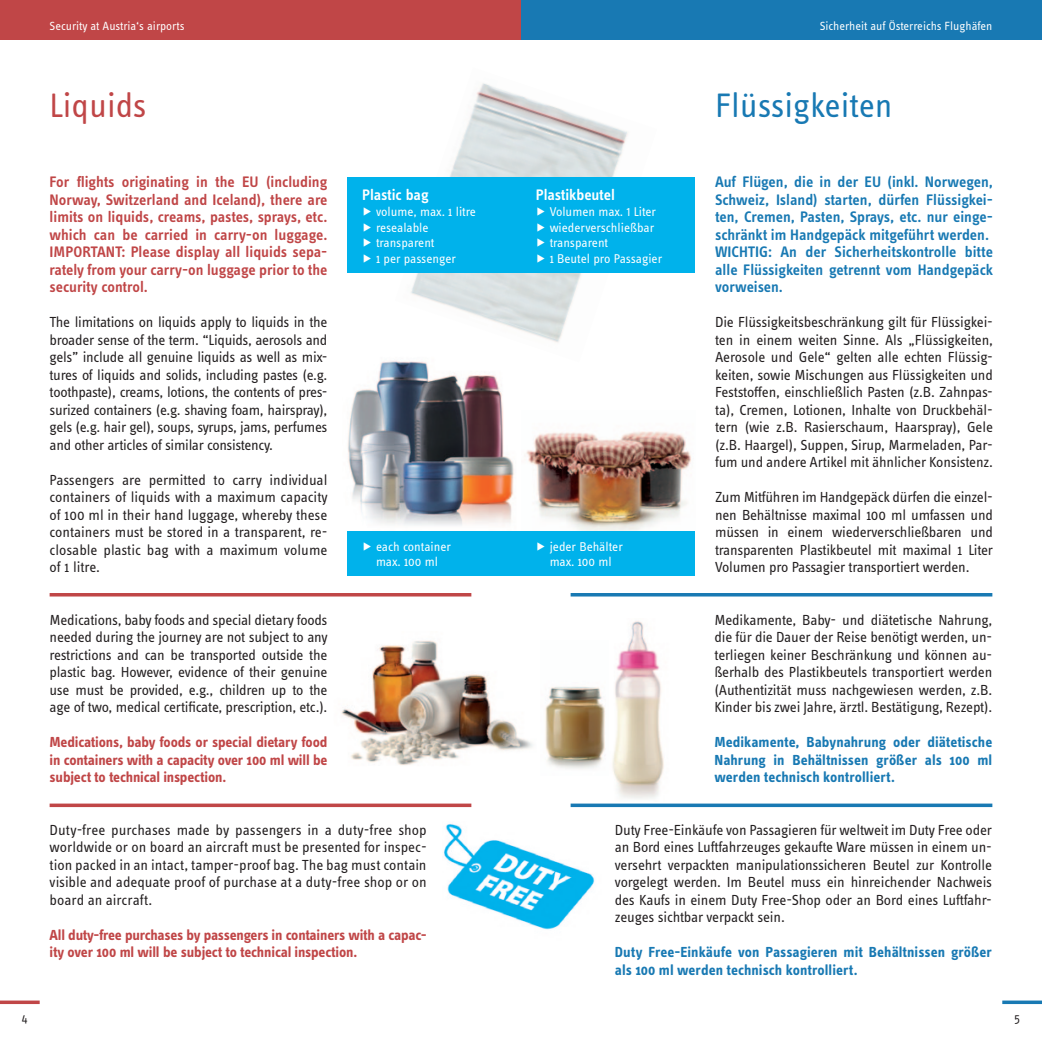
<style>
.page{position:relative;width:1042px;height:1042px;background:#fff}
.page>*{position:absolute;margin:0;border:0;box-sizing:border-box;transform-origin:0 0}
.t1{font:35px "Info OT Text";color:#1879b3}
.t2{font:35px "Info OT Text";color:#c04647}
.t3{font:600 15.75px/17.5px "Info OT Text";color:#c04647;text-align:justify}
.t4{font:600 15.75px/17.5px "Info OT Text";color:#1879b3;text-align:justify}
.t5{font:600 15.75px "Info OT Text";letter-spacing:-.005em;color:#fff}
.Normal_englisch{font:15.05px/17.5px "Info OT Text";letter-spacing:-.015em;color:#231f20;text-align:justify}
.Normal_englisch-2{font:700 15.05px/17.5px "Info OT Text";letter-spacing:-.01em;color:#c04647;text-align:justify}
.t6{font:700 15.05px/17.5px "Info OT Text";letter-spacing:.005em;color:#1879b3;text-align:justify}
.t7{font:13.12px/15.8px "Info OT Text";color:#fff;text-align:center}
.t8{font:12.25px "Info OT Text";color:#fff}
.t9{font:12.25px "Info OT Text";color:#231f20}
</style>
<div class="page">
<svg style="left:0;top:1000px;width:40px;height:4px"></svg>
<svg style="left:1002px;top:1000px;width:40px;height:4px"></svg>
<div style="left:521px;top:0;width:521px;height:40px;background:#1879b3"></div>
<div style="left:0;top:0;width:521px;height:40px;background:#c04647"></div>
<img style="left:444px;top:824px;width:151px;height:106px">
<img style="left:526px;top:431px;width:169px;height:107px">
<img style="left:348px;top:361px;width:166px;height:165px">
<img style="left:341px;top:640px;width:192px;height:125px">
<img style="left:612px;top:621px;width:52px;height:178px">
<img style="left:545px;top:686px;width:60px;height:83px">
<img style="left:395px;top:83px;width:262px;height:279px">
<div style="left:521px;top:531px;width:173px;height:45px;background:#00b2eb"></div>
<div style="left:521px;top:178px;width:173px;height:95px;background:#00b2eb"></div>
<div style="left:347px;top:178px;width:174px;height:95px;background:#00b2eb"></div>
<div style="left:347px;top:531px;width:174px;height:45px;background:#00b2eb"></div>
<hr style="left:50px;top:593px;width:421px;height:3px;background:#c04647">
<svg style="left:50px;top:803px;width:421px;height:4px;fill:#c04647"></svg>
<hr style="left:570px;top:593px;width:422px;height:3px;background:#1879b3">
<svg style="left:570px;top:803px;width:422px;height:4px;fill:#1879b3"></svg>
<p class="t8" style="left:50px;top:18px;width:136px">Security at Austria‘s airports</p>
<p class="t8" style="left:820px;top:18px;width:174px">Sicherheit auf Österreichs Flughäfen</p>
<p class="t2" style="left:50px;top:84px;width:98px">Liquids</p>
<p class="t3" style="left:50px;top:173px;width:279px">For flights originating in the EU (including Norway, Switzerland and Iceland), there are limits on liquids, creams, pastes, sprays, etc. which can be carried in carry-on luggage.<br>IMPORTANT: Please display all liquids sepa&shy;rately from your carry-on luggage prior to the security control.</p>
<p class="Normal_englisch" style="left:50px;top:313px;width:279px">The limitations on liquids apply to liquids in the broader sense of the term. “Liquids, aerosols and gels” include all genuine liquids as well as mix&shy;tures of liquids and solids, including pastes (e.g. toothpaste), creams, lotions, the contents of pres&shy;surized containers (e.g. shaving foam, hairspray), gels (e.g. hair gel), soups, syrups, jams, perfumes and other articles of similar consistency.</p>
<p class="Normal_englisch" style="left:50px;top:470px;width:279px">Passengers are permitted to carry individual containers of liquids with a maximum capacity of 100 ml in their hand luggage, whereby these containers must be stored in a transparent, re&shy;closable plastic bag with a maximum volume of 1 litre.</p>
<p class="t5" style="left:362px;top:185px;width:68px">Plastic bag</p>
<p class="t7" style="left:362px;top:203px;width:115px">▶ volume, max. 1 litre</p>
<p class="t7" style="left:362px;top:219px;width:68px">▶ resealable</p>
<p class="t7" style="left:362px;top:235px;width:74px">▶ transparent</p>
<p class="t7" style="left:362px;top:251px;width:95px">▶ 1 per passenger</p>
<p class="t7" style="left:362px;top:538px;width:90px">▶ each container max. 100 ml</p>
<p class="Normal_englisch" style="left:50px;top:610px;width:279px">Medications, baby foods and special dietary foods needed during the journey are not subject to any restrictions and can be transported outside the plastic bag. However, evidence of their genuine use must be provided, e.g., children up to the age of two, medical certificate, prescription, etc.).</p>
<p class="Normal_englisch-2" style="left:50px;top:733px;width:279px">Medications, baby foods or special dietary food in containers with a capacity over 100 ml will be subject to technical inspection.</p>
<p class="Normal_englisch" style="left:50px;top:820px;width:379px">Duty-free purchases made by passengers in a duty-free shop worldwide or on board an aircraft must be presented for inspec&shy;tion packed in an intact, tamper-proof bag. The bag must contain visible and adequate proof of purchase at a duty-free shop or on board an aircraft.</p>
<p class="Normal_englisch-2" style="left:50px;top:925px;width:379px">All duty-free purchases by passengers in containers with a capac&shy;ity over 100 ml will be subject to technical inspection.</p>
<p class="t5" style="left:536px;top:185px;width:81px">Plastikbeutel</p>
<p class="t7" style="left:536px;top:203px;width:122px">▶ Volumen max. 1 Liter</p>
<p class="t7" style="left:536px;top:219px;width:120px">▶ wiederverschließbar</p>
<p class="t7" style="left:536px;top:235px;width:74px">▶ transparent</p>
<p class="t7" style="left:536px;top:251px;width:128px">▶ 1 Beutel pro Passagier</p>
<p class="t7" style="left:536px;top:538px;width:89px">▶ jeder Behälter max. 100 ml</p>
<p class="t1" style="left:715px;top:84px;width:179px">Flüssigkeiten</p>
<p class="t4" style="left:715px;top:173px;width:279px">Auf Flügen, die in der EU (inkl. Norwegen, Schweiz, Island) starten, dürfen Flüssigkei&shy;ten, Cremen, Pasten, Sprays, etc. nur einge&shy;schränkt im Handgepäck mitgeführt werden.</p>
<p class="t4" style="left:715px;top:243px;width:279px">WICHTIG: An der Sicherheitskontrolle bitte alle Flüssigkeiten getrennt vom Handgepäck vorweisen.</p>
<p class="Normal_englisch" style="left:715px;top:313px;width:279px">Die Flüssigkeitsbeschränkung gilt für Flüssigkei&shy;ten in einem weiten Sinne. Als „Flüssigkeiten, Aerosole und Gele“ gelten alle echten Flüssig&shy;keiten, sowie Mischungen aus Flüssigkeiten und Feststoffen, einschließlich Pasten (z.B. Zahnpas&shy;ta), Cremen, Lotionen, Inhalte von Druckbehäl&shy;tern (wie z.B. Rasierschaum, Haarspray), Gele (z.B. Haargel), Suppen, Sirup, Marmeladen, Par&shy;fum und andere Artikel mit ähnlicher Konsistenz.</p>
<p class="Normal_englisch" style="left:715px;top:488px;width:279px">Zum Mitführen im Handgepäck dürfen die einzel&shy;nen Behältnisse maximal 100 ml umfassen und müssen in einem wiederverschließbaren und transparenten Plastikbeutel mit maximal 1 Liter Volumen pro Passagier transportiert werden.</p>
<p class="Normal_englisch" style="left:714px;top:610px;width:279px">Medikamente, Baby- und diätetische Nahrung, die für die Dauer der Reise benötigt werden, un&shy;terliegen keiner Beschränkung und können au&shy;ßerhalb des Plastikbeutels transportiert werden (Authentizität muss nachgewiesen werden, z.B.<br>Kinder bis zwei Jahre, ärztl. Bestätigung, Rezept).</p>
<p class="t6" style="left:714px;top:733px;width:279px">Medikamente, Babynahrung oder diätetische Nahrung in Behältnissen größer als 100 ml werden technisch kontrolliert.</p>
<p class="Normal_englisch" style="left:615px;top:820px;width:379px">Duty Free-Einkäufe von Passagieren für weltweit im Duty Free oder an Bord eines Luftfahrzeuges gekaufte Ware müssen in einem un&shy;versehrt verpackten manipulationssicheren Beutel zur Kontrolle vorgelegt werden. Im Beutel muss ein hinreichender Nachweis des Kaufs in einem Duty Free-Shop oder an Bord eines Luftfahr&shy;zeuges sichtbar verpackt sein.</p>
<p class="t6" style="left:615px;top:943px;width:378px">Duty Free-Einkäufe von Passagieren mit Behältnissen größer als 100 ml werden technisch kontrolliert.</p>
<p class="t9" style="left:22px;top:1010px;width:7px">4</p>
<p class="t9" style="left:1014px;top:1010px;width:7px">5</p>
</div>
